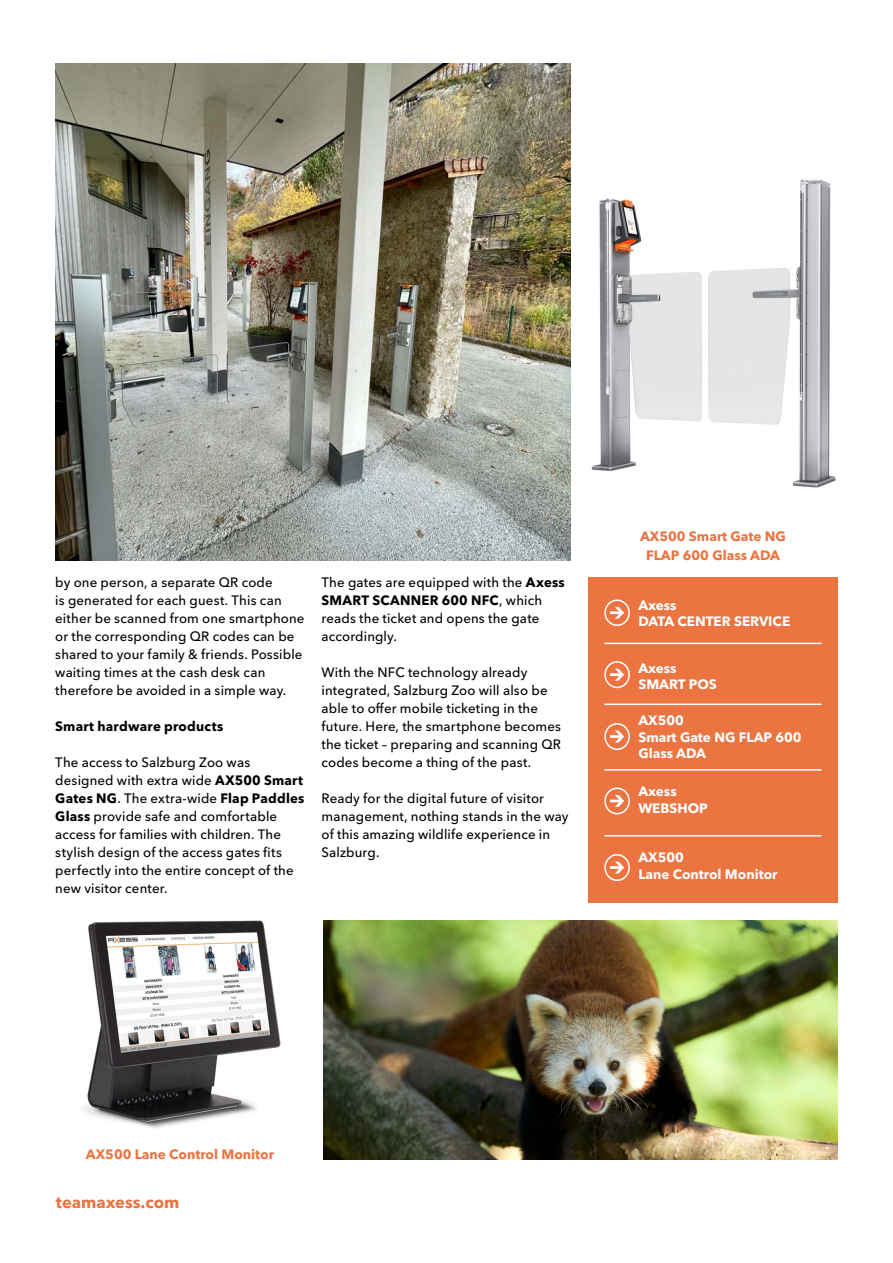
<style>
.page{position:relative;width:893px;height:1263px;background:#fff}
.page>*{position:absolute;margin:0;border:0;box-sizing:border-box;transform-origin:0 0}
.t1{font:700 16.5px "Avenir Next Cyr";color:#eb7440}
.t2{font:500 13.5px/18px "Avenir Next Cyr";letter-spacing:.01em;color:#000}
.t3{font:700 13.5px/16.5px "Avenir Next Cyr";color:#fff}
.t4{font:700 13.5px/19.5px "Avenir Next Cyr";color:#eb7440;text-align:center}
.t5{font:700 13.5px "Avenir Next Cyr";letter-spacing:.015em;color:#000}
.s1{font-weight:700}
</style>
<div class="page">
<img style="left:55px;top:64px;width:516px;height:496px">
<div style="left:588px;top:577px;width:250px;height:326px;background:#eb7440"></div>
<hr style="left:604px;top:769px;width:218px;height:2px;background:#fff">
<hr style="left:604px;top:835px;width:218px;height:1px;background:#fff">
<hr style="left:604px;top:703px;width:218px;height:2px;background:#fff">
<hr style="left:604px;top:643px;width:218px;height:1px;background:#fff">
<svg style="left:604px;top:599px;width:26px;height:27px"></svg>
<svg style="left:604px;top:787px;width:26px;height:27px"></svg>
<svg style="left:604px;top:854px;width:26px;height:27px"></svg>
<svg style="left:604px;top:723px;width:26px;height:27px"></svg>
<svg style="left:604px;top:661px;width:26px;height:27px"></svg>
<img style="left:82px;top:920px;width:199px;height:208px">
<img style="left:591px;top:179px;width:245px;height:309px">
<img style="left:323px;top:920px;width:515px;height:239px">
<p class="t2" style="left:55px;top:574px;width:251px">by one person, a separate QR code<br>is generated for each guest. This can either be scanned from one smartphone or the corresponding QR codes can be shared to your family &amp; friends. Possible waiting times at the cash desk can therefore be avoided in a simple way.</p>
<p class="t5" style="left:55px;top:718px;width:170px">Smart hardware products</p>
<p class="t2" style="left:55px;top:754px;width:251px">The access to Salzburg Zoo was designed with extra wide <span class="s1">AX500 Smart Gates NG</span>. The extra-wide <span class="s1">Flap Paddles Glass</span> provide safe and comfortable access for families with children. The stylish design of the access gates fits perfectly into the entire concept of the new visitor center.</p>
<p class="t4" style="left:640px;top:526px;width:147px">AX500 Smart Gate NG<br>FLAP 600 Glass ADA</p>
<p class="t2" style="left:322px;top:574px;width:245px">The gates are equipped with the <span class="s1">Axess<br>SMART SCANNER 600 NFC</span>, which reads the ticket and opens the gate accordingly.</p>
<p class="t2" style="left:322px;top:664px;width:241px">With the NFC technology already integrated, Salzburg Zoo will also be able to offer mobile ticketing in the future. Here, the smartphone becomes the ticket – preparing and scanning QR codes become a thing of the past.</p>
<p class="t2" style="left:322px;top:790px;width:249px">Ready for the digital future of visitor management, nothing stands in the way of this amazing wildlife experience in<br>Salzburg.</p>
<p class="t3" style="left:638px;top:783px;width:71px">Axess<br>WEBSHOP</p>
<p class="t3" style="left:638px;top:597px;width:153px">Axess<br>DATA CENTER SERVICE</p>
<p class="t3" style="left:638px;top:660px;width:80px">Axess<br>SMART POS</p>
<p class="t3" style="left:638px;top:712px;width:165px">AX500<br>Smart Gate NG FLAP 600<br>Glass ADA</p>
<p class="t3" style="left:638px;top:849px;width:141px">AX500<br>Lane Control Monitor</p>
<p class="t4" style="left:86px;top:1145px;width:190px">AX500 Lane Control Monitor</p>
<p class="t1" style="left:56px;top:1192px;width:125px">teamaxess.com</p>
</div>
